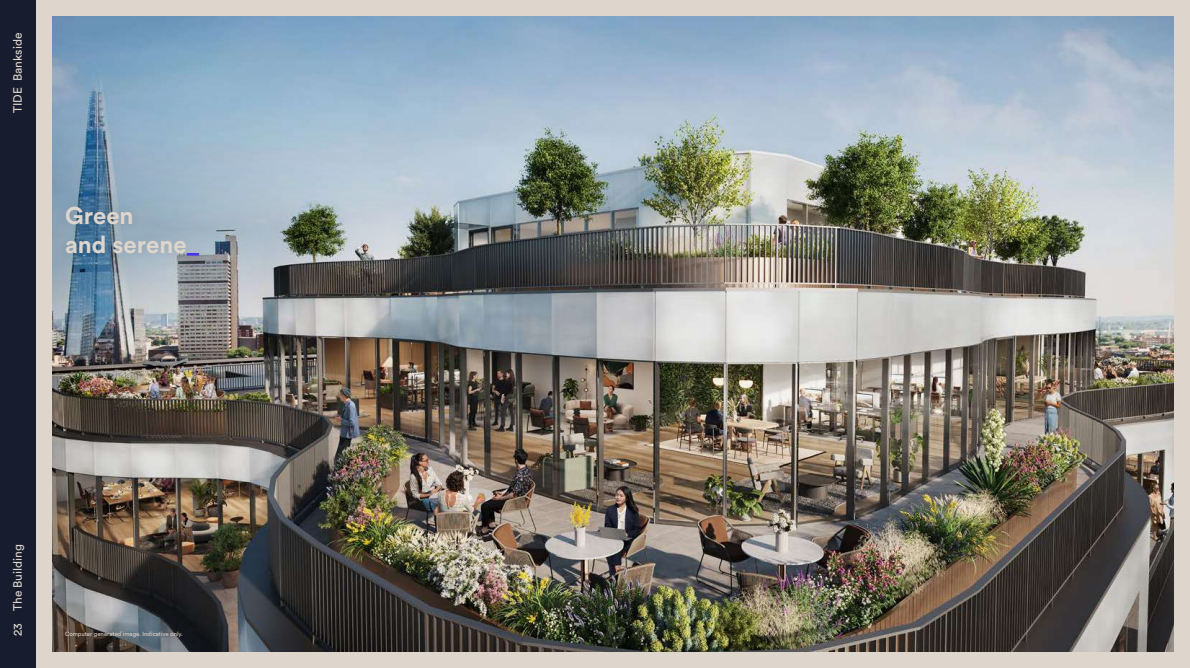
<style>
.page{position:relative;width:1190px;height:668px;background:#fff}
.page>*{position:absolute;margin:0;border:0;box-sizing:border-box;transform-origin:0 0}
.t1{font:700 24px/28.8px "Circular Std";color:#ded6cc}
.t2{font:12px "Circular Std";color:#ded6cc}
.t3{font:6px "Circular Std";color:#ded6cc}
.s1{color:#4733eb}
</style>
<div class="page">
<div style="left:36px;top:0;width:1154px;height:668px;background:#ded6cc"></div>
<img style="left:52px;top:17px;width:1122px;height:635px">
<img style="left:52px;top:17px;width:467px;height:422px">
<div style="left:0;top:0;width:36px;height:668px;background:#171c2e"></div>
<div style="left:57px;top:198px;width:150px;height:68px;background:#0c0802;opacity:.1"></div>
<div style="left:50px;top:614px;width:147px;height:41px;background:#0c0802;opacity:.1"></div>
<h2 class="t2" style="left:10px;top:113px;width:82px;rotate:-90deg">TIDE Bankside</h2>
<h1 class="t1" style="left:65px;top:201px;width:136px">Green<br>and serene<span class="s1">_</span></h1>
<h2 class="t2" style="left:10px;top:611px;width:68px;rotate:-90deg">The Building</h2>
<h2 class="t2" style="left:10px;top:636px;width:14px;rotate:-90deg">23</h2>
<p class="t3" style="left:65px;top:630px;width:119px">Computer generated image. Indicative only.</p>
</div>
